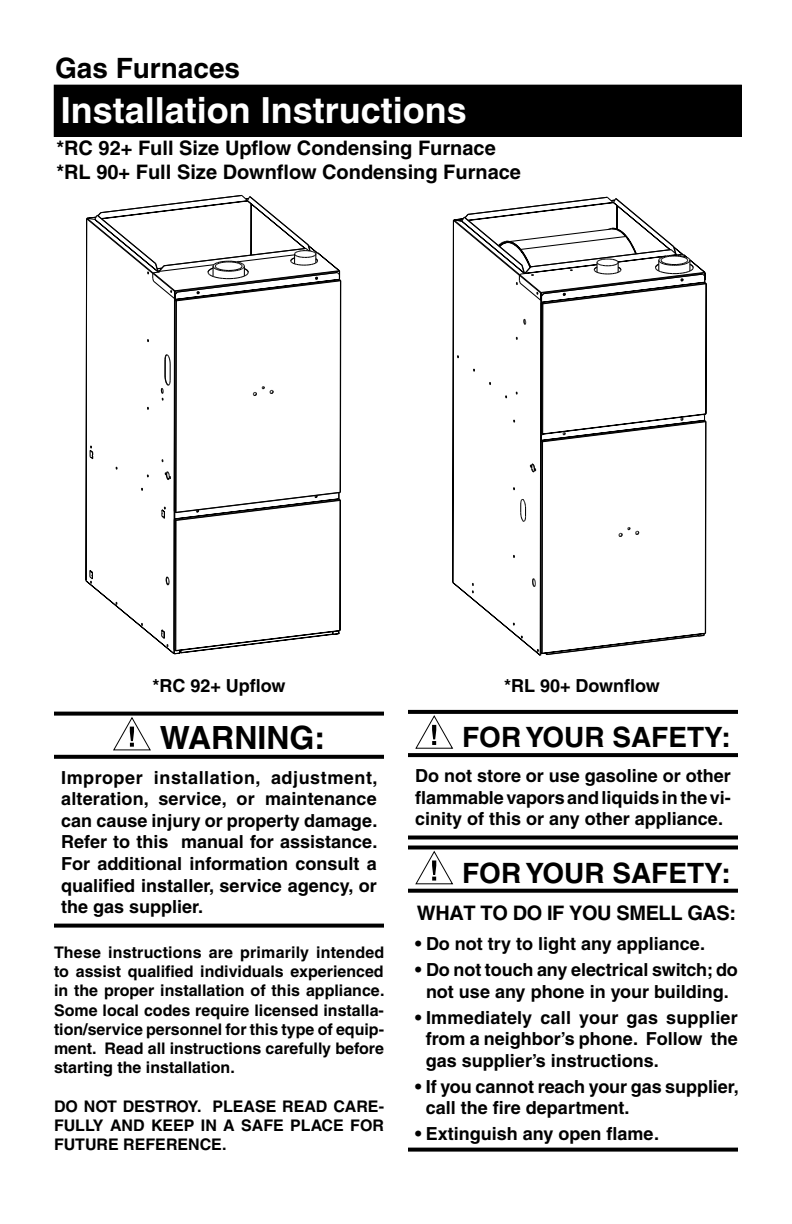
<style>
.page{position:relative;width:792px;height:1224px;background:#fff}
.page>*{position:absolute;margin:0;border:0;box-sizing:border-box;transform-origin:0 0}
.t1{font:700 36px "Helvetica";color:#fff}
.t2{font:700 32px "Helvetica";color:#000}
.t3{font:700 28px "Helvetica";color:#000}
.t4{font:700 20px/24px "Helvetica";color:#000}
.t5{font:700 20px "Helvetica";letter-spacing:-.02em;color:#000}
.t6{font:700 18px/21.6px "Helvetica";color:#000;text-align:justify}
.t7{font:700 16px/19.2px "Helvetica";color:#000;text-align:justify}
</style>
<div class="page">
<svg style="left:86px;top:194px;width:256px;height:461px"></svg>
<svg style="left:452px;top:196px;width:255px;height:460px"></svg>
<div style="left:54px;top:85px;width:687px;height:51px;background:#000"></div>
<div style="left:54px;top:85px;width:688px;height:52px;border:1px solid #000"></div>
<svg style="left:54px;top:712px;width:330px;height:4px"></svg>
<svg style="left:54px;top:755px;width:330px;height:4px"></svg>
<svg style="left:54px;top:924px;width:330px;height:4px"></svg>
<svg style="left:113px;top:717px;width:38px;height:33px"></svg>
<svg style="left:408px;top:710px;width:330px;height:4px"></svg>
<svg style="left:408px;top:753px;width:330px;height:4px"></svg>
<svg style="left:408px;top:836px;width:330px;height:4px"></svg>
<svg style="left:408px;top:846px;width:330px;height:4px"></svg>
<svg style="left:408px;top:889px;width:330px;height:4px"></svg>
<svg style="left:408px;top:1148px;width:330px;height:4px"></svg>
<svg style="left:415px;top:715px;width:38px;height:34px"></svg>
<svg style="left:415px;top:851px;width:38px;height:33px"></svg>
<h3 class="t3" style="left:55px;top:51px;width:187px">Gas Furnaces</h3>
<h1 class="t1" style="left:61px;top:88px;width:408px">Installation Instructions</h1>
<p class="t4" style="left:56px;top:135px;width:466px">*RC 92+ Full Size Upflow Condensing Furnace *RL 90+ Full Size Downflow Condensing Furnace</p>
<p class="t6" style="left:152px;top:675px;width:135px">*RC 92+ Upflow</p>
<p class="t6" style="left:504px;top:675px;width:157px">*RL 90+ Downflow</p>
<h2 class="t2" style="left:160px;top:718px;width:167px">WARNING:</h2>
<p class="t6" style="left:61px;top:766px;width:318px">Improper installation, adjustment, alteration, service, or maintenance can cause injury or property damage.<br>Refer to this manual for assistance.<br>For additional information consult a qualified installer, service agency, or the gas supplier.</p>
<p class="t7" style="left:54px;top:943px;width:332px">These instructions are primarily intended to assist qualified individuals experienced in the proper installation of this appliance.<br>Some local codes require licensed installa&shy;tion/service personnel for this type of equip&shy;ment. Read all instructions carefully before starting the installation.</p>
<p class="t7" style="left:54px;top:1096px;width:332px">DO NOT DESTROY. PLEASE READ CARE-FULLY AND KEEP IN A SAFE PLACE FOR FUTURE REFERENCE.</p>
<h3 class="t3" style="left:462px;top:720px;width:270px">FOR YOUR SAFETY:</h3>
<p class="t6" style="left:415px;top:764px;width:317px">Do not store or use gasoline or other flammable vapors and liquids in the vi&shy;cinity of this or any other appliance.</p>
<h3 class="t3" style="left:462px;top:856px;width:270px">FOR YOUR SAFETY:</h3>
<p class="t5" style="left:417px;top:901px;width:321px">WHAT TO DO IF YOU SMELL GAS:</p>
<p class="t6" style="left:415px;top:933px;width:292px">• Do not try to light any appliance.</p>
<p class="t6" style="left:415px;top:959px;width:324px;text-align:center">• Do not touch any electrical switch; do not use any phone in your building.</p>
<p class="t6" style="left:426px;top:1006px;width:313px;text-indent:-11px">• Immediately call your gas supplier from a neighbor’s phone. Follow the gas supplier’s instructions.</p>
<p class="t6" style="left:426px;top:1075px;width:314px;text-indent:-11px">• If you cannot reach your gas supplier, call the fire department.</p>
<p class="t6" style="left:415px;top:1123px;width:245px">• Extinguish any open flame.</p>
</div>
